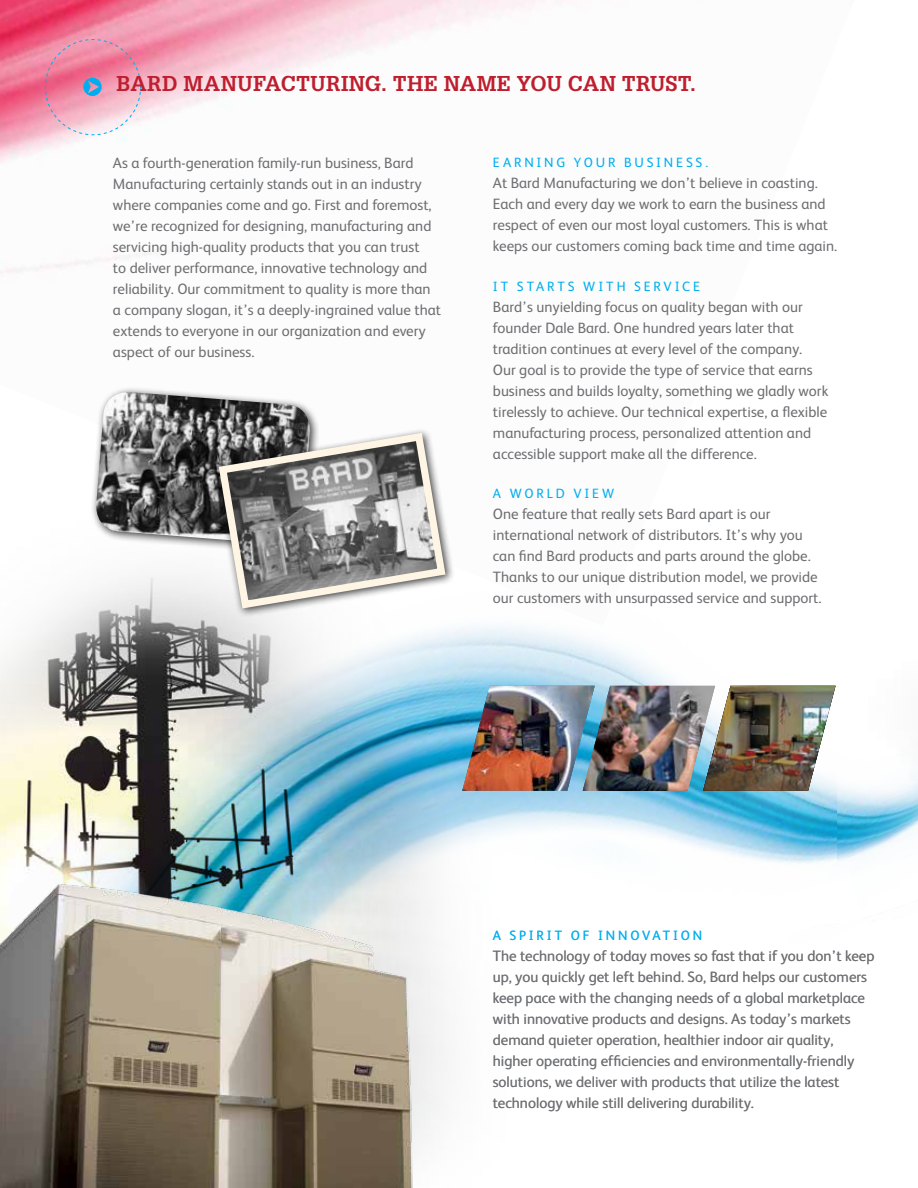
<style>
.page{position:relative;width:918px;height:1188px;background:#fff}
.page>*{position:absolute;margin:0;border:0;box-sizing:border-box;transform-origin:0 0}
.t1{font:700 21px "Glypha LT Std";letter-spacing:.015em;color:#be1e2d}
.t2{font:15px/21px "FS Albert";color:#6d6e71}
.t3{font:13.5px "FS Albert";letter-spacing:.21em;color:#00aeef}
</style>
<div class="page">
<img style="left:506px;top:627px;width:258px;height:234px">
<img style="left:764px;top:685px;width:81px;height:179px">
<img style="left:0;top:0;width:545px;height:274px">
<img style="left:845px;top:777px;width:73px;height:82px">
<img style="left:0;top:576px;width:506px;height:253px">
<svg style="left:45px;top:39px;width:96px;height:96px;background:#e8a0b8"></svg>
<div style="left:90px;top:386px;width:230px;height:168px;background:#000;opacity:.75"></div>
<img style="left:94px;top:392px;width:218px;height:154px">
<div style="left:213px;top:427px;width:242px;height:191px;background:#000;opacity:.75"></div>
<svg style="left:215px;top:429px;width:235px;height:184px"></svg>
<img style="left:0;top:829px;width:591px;height:359px">
<img style="left:595px;top:686px;width:108px;height:105px">
<div style="left:442px;top:879px;width:476px;height:283px;background:#fff"></div>
<img style="left:462px;top:686px;width:133px;height:105px">
<img style="left:703px;top:686px;width:133px;height:105px">
<h1 class="t1" style="left:116px;top:70px;width:581px">BARD MANUFACTURING. THE NAME YOU CAN TRUST.</h1>
<p class="t2" style="left:113px;top:152px;width:330px">As a fourth-generation family-run business, Bard Manufacturing certainly stands out in an industry where companies come and go. First and foremost, we’re recognized for designing, manufacturing and servicing high-quality products that you can trust<br>to deliver performance, innovative technology and reliability. Our commitment to quality is more than a company slogan, it’s a deeply-ingrained value that extends to everyone in our organization and every aspect of our business.</p>
<p class="t3" style="left:493px;top:153px;width:217px">EARNING YOUR BUSINESS.</p>
<p class="t2" style="left:493px;top:172px;width:346px">At Bard Manufacturing we don’t believe in coasting.<br>Each and every day we work to earn the business and respect of even our most loyal customers. This is what keeps our customers coming back time and time again.</p>
<p class="t3" style="left:493px;top:277px;width:209px">IT STARTS WITH SERVICE</p>
<p class="t2" style="left:493px;top:295px;width:337px">Bard’s unyielding focus on quality began with our founder Dale Bard. One hundred years later that tradition continues at every level of the company.<br>Our goal is to provide the type of service that earns business and builds loyalty, something we gladly work tirelessly to achieve. Our technical expertise, a flexible manufacturing process, personalized attention and accessible support make all the difference.</p>
<p class="t3" style="left:493px;top:484px;width:123px">A WORLD VIEW</p>
<p class="t2" style="left:493px;top:503px;width:330px">One feature that really sets Bard apart is our international network of distributors. It’s why you can find Bard products and parts around the globe.<br>Thanks to our unique distribution model, we provide our customers with unsurpassed service and support.</p>
<p class="t3" style="left:493px;top:927px;width:211px">A SPIRIT OF INNOVATION</p>
<p class="t2" style="left:493px;top:945px;width:383px">The technology of today moves so fast that if you don’t keep up, you quickly get left behind. So, Bard helps our customers keep pace with the changing needs of a global marketplace with innovative products and designs. As today’s markets demand quieter operation, healthier indoor air quality, higher operating efficiencies and environmentally-friendly solutions, we deliver with products that utilize the latest technology while still delivering durability.</p>
</div>
